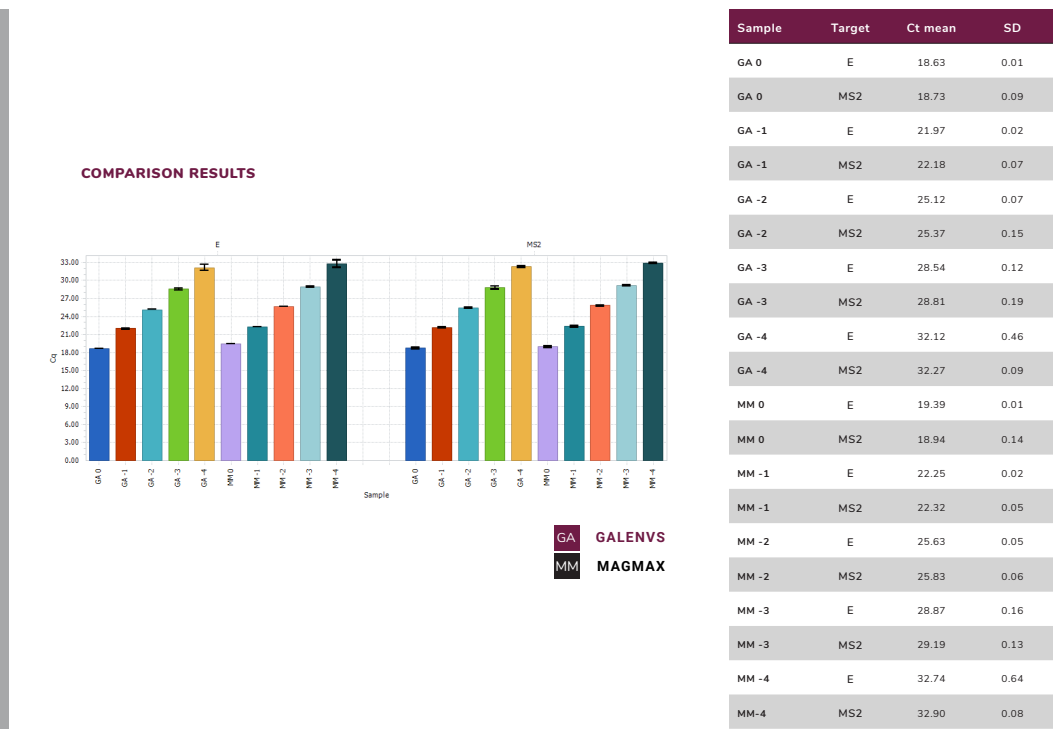
<style>
.page{position:relative;width:1062px;height:738px;background:#fff}
.page>*{position:absolute;margin:0;border:0;box-sizing:border-box;transform-origin:0 0}
.t1{font:900 14px "Nunito";letter-spacing:.05em;color:#6f1b45}
.t2{font:700 14px "Roboto";letter-spacing:.085em;color:#6f1b45}
.t3{font:700 14px "Roboto";letter-spacing:.085em;color:#000}
.t4{font:14px "Nunito";color:#fff}
.t5{font:13px "Nunito";color:#fff}
.t6{font:700 12px "Nunito";letter-spacing:.05em;color:#fff}
.t7{font:600 11px "Nunito";letter-spacing:.05em;color:#231f20}
.t8{font:10px "Nunito";letter-spacing:.05em;color:#231f20}
.t9{font:700 10px "Nunito";letter-spacing:.05em;color:#231f20}
</style>
<div class="page">
<div style="left:0;top:9px;width:9px;height:720px;background:#a7a8a9"></div>
<img style="left:49px;top:241px;width:619px;height:258px">
<div style="left:729px;top:9px;width:324px;height:34px;background:#6f1b45"></div>
<svg style="left:729px;top:78px;width:324px;height:651px;fill:#d3d3d3"></svg>
<hr style="left:729px;top:43px;width:81px;height:1px;background:#231f20">
<hr style="left:810px;top:43px;width:81px;height:1px;background:#231f20">
<hr style="left:891px;top:43px;width:81px;height:1px;background:#231f20">
<hr style="left:972px;top:43px;width:81px;height:1px;background:#231f20">
<div style="left:555px;top:525px;width:25px;height:25px;background:#6f1b45"></div>
<div style="left:555px;top:554px;width:25px;height:25px;background:#231f20"></div>
<h1 class="t1" style="left:81px;top:162px;width:176px">COMPARISON RESULTS</h1>
<h2 class="t5" style="left:557px;top:528px;width:20px">GA</h2>
<h1 class="t2" style="left:596px;top:527px;width:71px">GALENVS</h1>
<h1 class="t4" style="left:555px;top:556px;width:25px">MM</h1>
<h1 class="t3" style="left:597px;top:556px;width:69px">MAGMAX</h1>
<p class="t6" style="left:738px;top:19px;width:46px">Sample</p>
<p class="t6" style="left:831px;top:19px;width:40px">Target</p>
<p class="t6" style="left:907px;top:19px;width:51px">Ct mean</p>
<p class="t6" style="left:1004px;top:19px;width:19px">SD</p>
<p class="t9" style="left:738px;top:55px;width:26px">GA 0</p>
<p class="t7" style="left:847px;top:54px;width:8px">E</p>
<p class="t8" style="left:917px;top:55px;width:30px">18.63</p>
<p class="t8" style="left:1002px;top:55px;width:23px">0.01</p>
<p class="t9" style="left:738px;top:89px;width:26px">GA 0</p>
<p class="t7" style="left:839px;top:88px;width:25px">MS2</p>
<p class="t8" style="left:917px;top:89px;width:30px">18.73</p>
<p class="t8" style="left:1002px;top:89px;width:23px">0.09</p>
<p class="t9" style="left:737px;top:123px;width:31px">GA -1</p>
<p class="t7" style="left:847px;top:123px;width:8px">E</p>
<p class="t8" style="left:917px;top:123px;width:30px">21.97</p>
<p class="t8" style="left:1002px;top:123px;width:23px">0.02</p>
<p class="t9" style="left:737px;top:157px;width:31px">GA -1</p>
<p class="t7" style="left:839px;top:157px;width:25px">MS2</p>
<p class="t8" style="left:917px;top:158px;width:30px">22.18</p>
<p class="t8" style="left:1002px;top:158px;width:23px">0.07</p>
<p class="t9" style="left:737px;top:192px;width:31px">GA -2</p>
<p class="t7" style="left:847px;top:191px;width:8px">E</p>
<p class="t8" style="left:917px;top:192px;width:30px">25.12</p>
<p class="t8" style="left:1002px;top:192px;width:23px">0.07</p>
<p class="t9" style="left:737px;top:226px;width:31px">GA -2</p>
<p class="t7" style="left:839px;top:225px;width:25px">MS2</p>
<p class="t8" style="left:917px;top:226px;width:30px">25.37</p>
<p class="t8" style="left:1002px;top:226px;width:23px">0.15</p>
<p class="t9" style="left:737px;top:260px;width:31px">GA -3</p>
<p class="t7" style="left:847px;top:260px;width:8px">E</p>
<p class="t8" style="left:917px;top:260px;width:30px">28.54</p>
<p class="t8" style="left:1002px;top:260px;width:23px">0.12</p>
<p class="t9" style="left:737px;top:295px;width:31px">GA -3</p>
<p class="t7" style="left:839px;top:294px;width:25px">MS2</p>
<p class="t8" style="left:917px;top:295px;width:30px">28.81</p>
<p class="t8" style="left:1002px;top:295px;width:23px">0.19</p>
<p class="t9" style="left:737px;top:329px;width:31px">GA -4</p>
<p class="t7" style="left:847px;top:328px;width:8px">E</p>
<p class="t8" style="left:917px;top:329px;width:30px">32.12</p>
<p class="t8" style="left:1002px;top:329px;width:23px">0.46</p>
<p class="t9" style="left:737px;top:363px;width:31px">GA -4</p>
<p class="t7" style="left:839px;top:363px;width:25px">MS2</p>
<p class="t8" style="left:917px;top:363px;width:30px">32.27</p>
<p class="t8" style="left:1002px;top:363px;width:23px">0.09</p>
<p class="t9" style="left:737px;top:397px;width:29px">MM 0</p>
<p class="t7" style="left:847px;top:397px;width:8px">E</p>
<p class="t8" style="left:917px;top:397px;width:30px">19.39</p>
<p class="t8" style="left:1002px;top:397px;width:23px">0.01</p>
<p class="t9" style="left:737px;top:432px;width:29px">MM 0</p>
<p class="t7" style="left:839px;top:431px;width:25px">MS2</p>
<p class="t8" style="left:917px;top:432px;width:30px">18.94</p>
<p class="t8" style="left:1002px;top:432px;width:23px">0.14</p>
<p class="t9" style="left:737px;top:466px;width:33px">MM -1</p>
<p class="t7" style="left:847px;top:465px;width:8px">E</p>
<p class="t8" style="left:917px;top:466px;width:30px">22.25</p>
<p class="t8" style="left:1002px;top:466px;width:23px">0.02</p>
<p class="t9" style="left:737px;top:500px;width:33px">MM -1</p>
<p class="t7" style="left:839px;top:500px;width:25px">MS2</p>
<p class="t8" style="left:917px;top:500px;width:30px">22.32</p>
<p class="t8" style="left:1002px;top:500px;width:23px">0.05</p>
<p class="t9" style="left:737px;top:534px;width:33px">MM -2</p>
<p class="t7" style="left:847px;top:534px;width:8px">E</p>
<p class="t8" style="left:917px;top:535px;width:30px">25.63</p>
<p class="t8" style="left:1002px;top:535px;width:23px">0.05</p>
<p class="t9" style="left:738px;top:569px;width:33px">MM -2</p>
<p class="t7" style="left:839px;top:568px;width:25px">MS2</p>
<p class="t8" style="left:917px;top:569px;width:30px">25.83</p>
<p class="t8" style="left:1002px;top:569px;width:23px">0.06</p>
<p class="t9" style="left:737px;top:603px;width:33px">MM -3</p>
<p class="t7" style="left:847px;top:602px;width:8px">E</p>
<p class="t8" style="left:917px;top:603px;width:30px">28.87</p>
<p class="t8" style="left:1002px;top:603px;width:23px">0.16</p>
<p class="t9" style="left:737px;top:637px;width:33px">MM -3</p>
<p class="t7" style="left:839px;top:637px;width:25px">MS2</p>
<p class="t8" style="left:917px;top:637px;width:30px">29.19</p>
<p class="t8" style="left:1002px;top:637px;width:23px">0.13</p>
<p class="t9" style="left:737px;top:672px;width:33px">MM -4</p>
<p class="t7" style="left:847px;top:671px;width:8px">E</p>
<p class="t8" style="left:917px;top:672px;width:30px">32.74</p>
<p class="t8" style="left:1002px;top:672px;width:23px">0.64</p>
<p class="t9" style="left:737px;top:706px;width:30px">MM-4</p>
<p class="t7" style="left:839px;top:705px;width:25px">MS2</p>
<p class="t8" style="left:917px;top:706px;width:30px">32.90</p>
<p class="t8" style="left:1002px;top:706px;width:23px">0.08</p>
</div>
